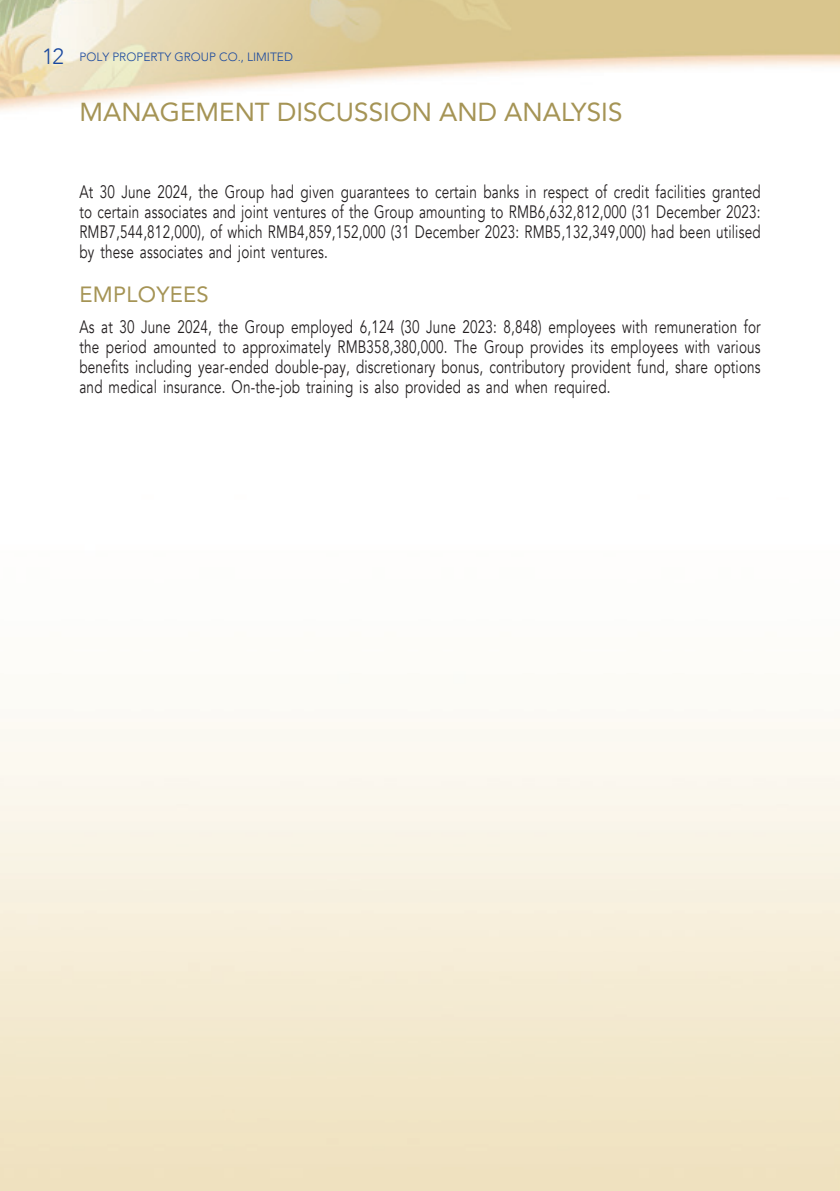
<style>
.page{position:relative;width:840px;height:1191px;background:#fff}
.page>*{position:absolute;margin:0;border:0;box-sizing:border-box;transform-origin:0 0}
.t1{font:26px "Avenir";color:#a59455}
._03_H1{font:22px "Avenir";letter-spacing:.015em;color:#a59455}
._11_P0{font:18px/20px "Avenir";letter-spacing:.015em;color:#231f20;text-align:justify;scale:.75 1}
._01_Body_Text{font:18px/20px "Avenir";letter-spacing:.015em;color:#231f20;text-align:justify;scale:.75 1}
.t2{font:300 12px "Avenir";color:#19489e}
.s1{font-size:22px}
</style>
<div class="page">
<p class="t2" style="left:42px;top:50px;width:252px"><span class="s1">12</span> POLY PROPERTY GROUP CO., LIMITED</p>
<h1 class="t1" style="left:79px;top:91px;width:544px">MANAGEMENT DISCUSSION AND ANALYSIS</h1>
<p class="_01_Body_Text" style="left:79px;top:182px;width:909px">At 30 June 2024, the Group had given guarantees to certain banks in respect of credit facilities granted to certain associates and joint ventures of the Group amounting to RMB6,632,812,000 (31 December 2023:<br>RMB7,544,812,000), of which RMB4,859,152,000 (31 December 2023: RMB5,132,349,000) had been utilised by these associates and joint ventures.</p>
<p class="_03_H1" style="left:79px;top:276px;width:131px">EMPLOYEES</p>
<p class="_11_P0" style="left:79px;top:317px;width:909px">As at 30 June 2024, the Group employed 6,124 (30 June 2023: 8,848) employees with remuneration for the period amounted to approximately RMB358,380,000. The Group provides its employees with various benefits including year-ended double-pay, discretionary bonus, contributory provident fund, share options and medical insurance. On-the-job training is also provided as and when required.</p>
</div>
